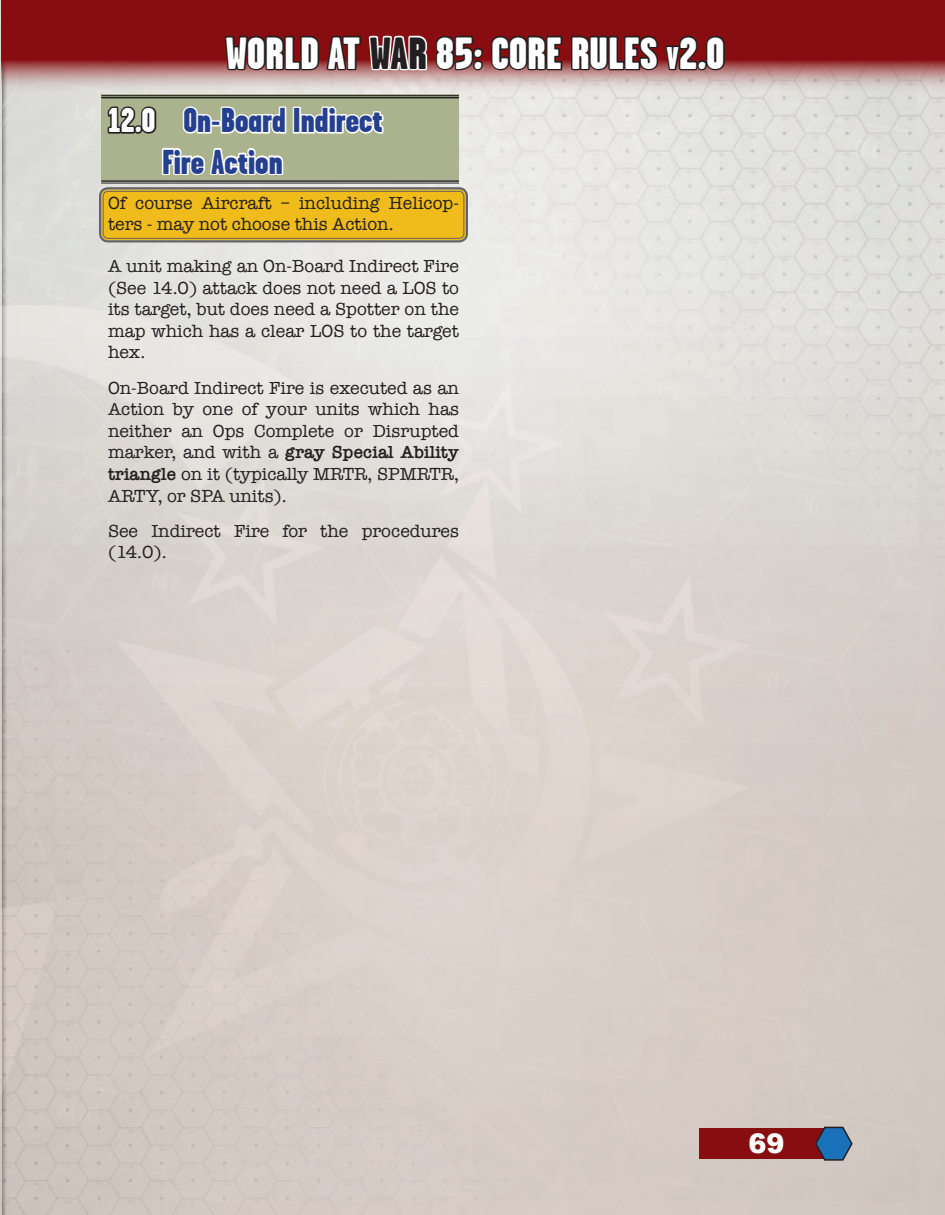
<style>
.page{position:relative;width:945px;height:1215px;background:#fff}
.page>*{position:absolute;margin:0;border:0;box-sizing:border-box;transform-origin:0 0}
.t1{font:900 45px "Garage Gothic";color:#fff}
.t2{font:900 34.5px/41.4px "Garage Gothic";color:#25408f}
.t3{font:900 27px "Arial";color:#fff}
.Note{font:18px/21.6px "American Typewriter";color:#231f20}
.s1{color:#231f20}
.s2{font-size:31.5px}
.s3{color:#fff}
.s4{font-weight:600}
</style>
<div class="page">
<img style="left:2px;top:94px;width:943px;height:1121px">
<img style="left:0;top:0;width:2px;height:1215px">
<div style="left:699px;top:1128px;width:135px;height:31px;background:#880d10"></div>
<svg style="left:2px;top:0;width:943px;height:94px;fill:#880d10"></svg>
<svg style="left:490px;top:34px;width:74px;height:39px"></svg>
<svg style="left:570px;top:34px;width:129px;height:39px"></svg>
<div style="left:697px;top:60px;width:10px;height:11px;border:3px solid #231f20;border-radius:50%"></div>
<svg style="left:705px;top:34px;width:21px;height:38px"></svg>
<svg style="left:814px;top:1125px;width:40px;height:36px"></svg>
<hr style="left:0;top:0;width:1px;height:94px;background:#880d10">
<div style="left:101px;top:94px;width:358px;height:86px;background:#abb38e"></div>
<hr style="left:101px;top:95px;width:358px;height:1px;background:#231f20">
<hr style="left:101px;top:97px;width:358px;height:1px;background:#231f20">
<hr style="left:101px;top:180px;width:358px;height:2px;background:#231f20">
<hr style="left:101px;top:183px;width:358px;height:1px;background:#231f20">
<div style="left:101px;top:189px;width:365px;height:51px;background:#f0bc1b;border-radius:7px"></div>
<div style="left:99px;top:187px;width:369px;height:55px;border:2px solid #636466;border-radius:8px"></div>
<div style="left:103px;top:191px;width:361px;height:48px;border:1px solid #636466;border-radius:5px"></div>
<svg style="left:107px;top:106px;width:50px;height:28px"></svg>
<svg style="left:181px;top:0;width:303px;height:139px"></svg>
<svg style="left:159px;top:147px;width:126px;height:96px"></svg>
<h1 class="t1" style="left:226px;top:28px;width:501px">WORLD AT <span class="s1">WAR</span> 85: CORE RULES <span class="s2">v</span>2.0</h1>
<p class="t2" style="left:162px;top:99px;width:222px;text-indent:-54px"><span class="s3">12.0</span> On-Board Indirect<br>Fire Action</p>
<p class="Note" style="left:108px;top:191px;width:353px">Of course Aircraft – including Helicop&shy;ters - may not choose this Action.</p>
<p class="Note" style="left:108px;top:255px;width:353px;text-align:justify">A unit making an On-Board Indirect Fire (See 14.0) attack does not need a LOS to its target, but does need a Spotter on the map which has a clear LOS to the target hex.</p>
<p class="Note" style="left:108px;top:376px;width:353px;text-align:justify">On-Board Indirect Fire is executed as an Action by one of your units which has neither an Ops Complete or Disrupted marker, and with a <span class="s4">gray Special Ability triangle</span> on it (typically MRTR, SPMRTR, ARTY, or SPA units).</p>
<p class="Note" style="left:108px;top:519px;width:352px">See Indirect Fire for the procedures (14.0).</p>
<h3 class="t3" style="left:749px;top:1124px;width:38px">69</h3>
</div>
